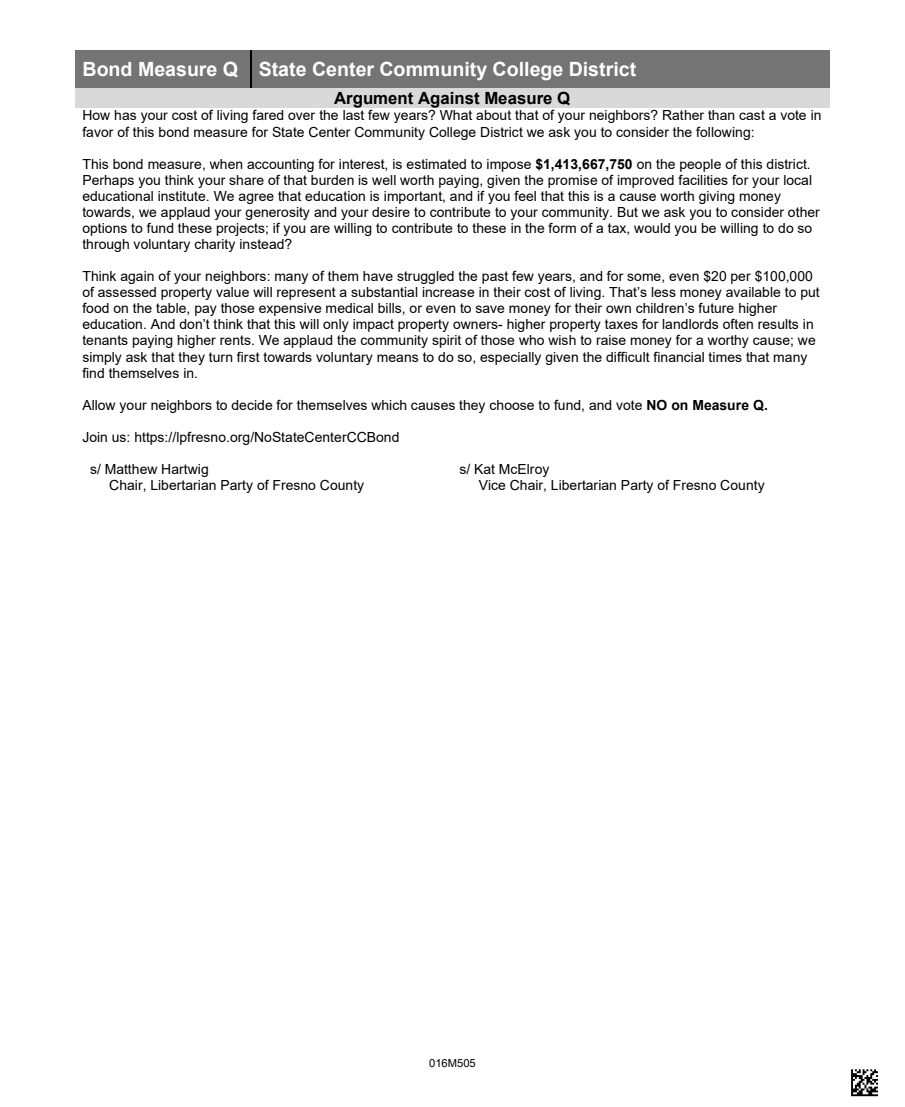
<style>
.page{position:relative;width:905px;height:1107px;background:#fff}
.page>*{position:absolute;margin:0;border:0;box-sizing:border-box;transform-origin:0 0}
.t1{font:700 19.65px "Arial";color:#fff}
.t2{font:700 16.8px "Arial";color:#000}
.t3{font:13.95px/16px "Arial";color:#000}
.t4{font:11.25px "Arial";color:#000}
.s1{font-weight:700}
</style>
<div class="page">
<div style="left:75px;top:50px;width:175px;height:38px;background:#747474"></div>
<div style="left:252px;top:50px;width:577px;height:38px;background:#747474"></div>
<hr style="left:251px;top:50px;width:1px;height:38px;background:#000">
<hr style="left:250px;top:50px;width:1px;height:38px;background:#000">
<div style="left:82px;top:88px;width:739px;height:19px;background:#d9d9d9"></div>
<svg style="left:851px;top:1069px;width:27px;height:25px"></svg>
<hr style="left:851px;top:1094px;width:27px;height:2px;background:#000">
<h1 class="t1" style="left:82px;top:55px;width:555px">Bond Measure Q State Center Community College District</h1>
<p class="t2" style="left:334px;top:86px;width:237px">Argument Against Measure Q</p>
<p class="t3" style="left:82px;top:107px;width:740px">How has your cost of living fared over the last few years? What about that of your neighbors? Rather than cast a vote in favor of this bond measure for State Center Community College District we ask you to consider the following:</p>
<p class="t3" style="left:82px;top:156px;width:738px">This bond measure, when accounting for interest, is estimated to impose <span class="s1">$1,413,667,750</span> on the people of this district.<br>Perhaps you think your share of that burden is well worth paying, given the promise of improved facilities for your local educational institute. We agree that education is important, and if you feel that this is a cause worth giving money towards, we applaud your generosity and your desire to contribute to your community. But we ask you to consider other options to fund these projects; if you are willing to contribute to these in the form of a tax, would you be willing to do so through voluntary charity instead?</p>
<p class="t3" style="left:82px;top:268px;width:738px">Think again of your neighbors: many of them have struggled the past few years, and for some, even $20 per $100,000 of assessed property value will represent a substantial increase in their cost of living. That’s less money available to put food on the table, pay those expensive medical bills, or even to save money for their own children’s future higher education. And don’t think that this will only impact property owners- higher property taxes for landlords often results in tenants paying higher rents. We applaud the community spirit of those who wish to raise money for a worthy cause; we simply ask that they turn first towards voluntary means to do so, especially given the difficult financial times that many find themselves in.</p>
<p class="t3" style="left:82px;top:397px;width:687px">Allow your neighbors to decide for themselves which causes they choose to fund, and vote <span class="s1">NO on Measure Q.</span></p>
<p class="t3" style="left:82px;top:429px;width:318px">Join us: https://lpfresno.org/NoStateCenterCCBond</p>
<p class="t3" style="left:109px;top:461px;width:256px;text-indent:-19px">s/ Matthew Hartwig<br>Chair, Libertarian Party of Fresno County</p>
<p class="t3" style="left:478px;top:461px;width:287px;text-indent:-19px">s/ Kat McElroy<br>Vice Chair, Libertarian Party of Fresno County</p>
<p class="t4" style="left:429px;top:1055px;width:48px">016M505</p>
</div>
